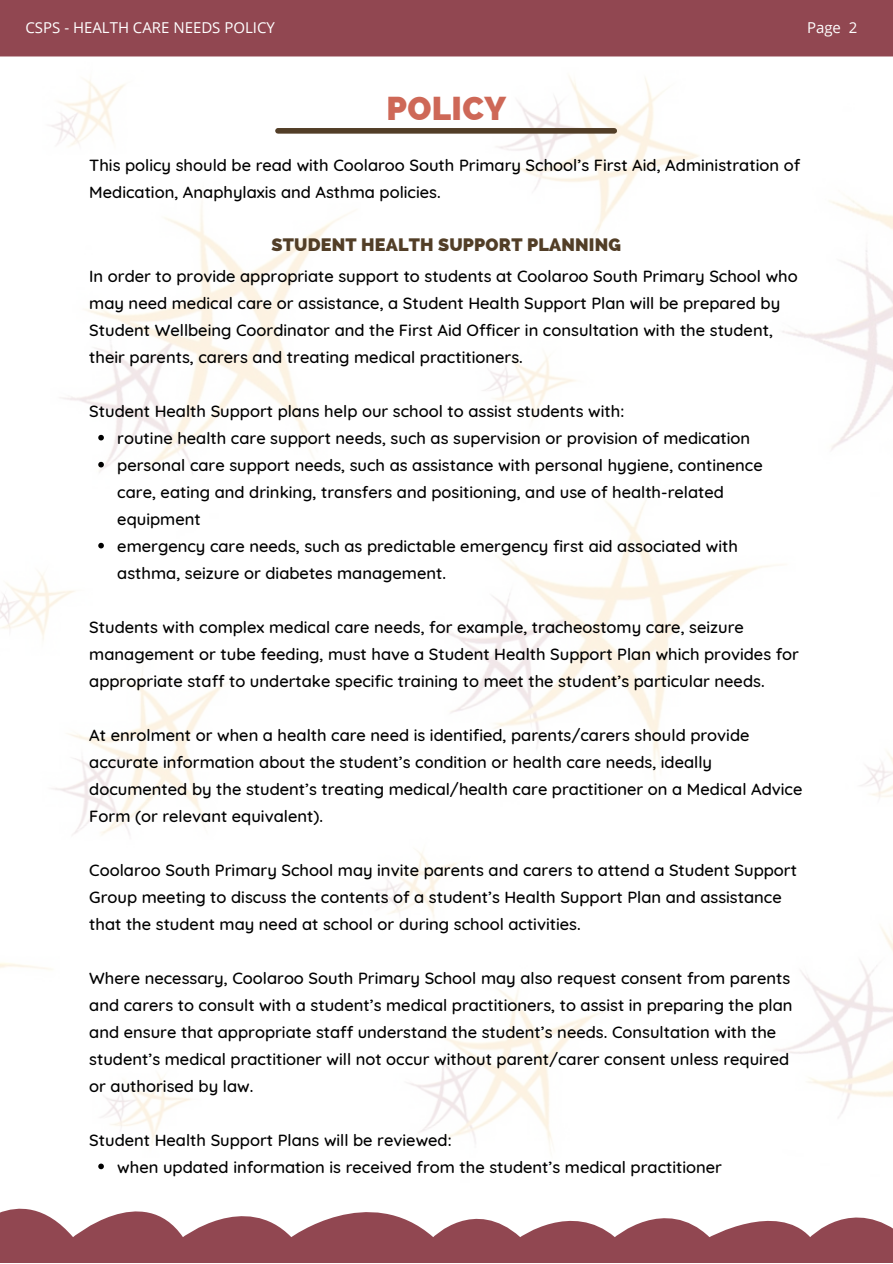
<style>
.page{position:relative;width:893px;height:1264px;background:#fff}
.page>*{position:absolute;margin:0;border:0;box-sizing:border-box;transform-origin:0 0}
.t1{font:800 33px "Raleway";letter-spacing:.01em;color:#ce6857}
.t2{font:800 18px "Raleway";letter-spacing:.01em;color:#523e27}
.t3{font:500 16.5px/27px "Quicksand";color:#000}
.t4{font:15px "Open Sans";color:#fff}
</style>
<div class="page">
<img style="left:0;top:56px;width:892px;height:1114px">
<svg style="left:0;top:1208px;width:892px;height:54px;fill:#914751"></svg>
<div style="left:0;top:0;width:892px;height:56px;background:#914751"></div>
<div style="left:278px;top:128px;width:336px;height:6px;background:#523e27"></div>
<svg style="left:98px;top:435px;width:6px;height:5px"></svg>
<svg style="left:98px;top:462px;width:6px;height:5px"></svg>
<svg style="left:98px;top:543px;width:6px;height:5px"></svg>
<svg style="left:98px;top:1163px;width:6px;height:6px"></svg>
<p class="t4" style="left:25px;top:16px;width:251px">CSPS - HEALTH CARE NEEDS POLICY</p>
<p class="t4" style="left:807px;top:16px;width:52px">Page 2</p>
<p class="t1" style="left:386px;top:89px;width:121px">POLICY</p>
<p class="t3" style="left:89px;top:151px;width:712px">This policy should be read with Coolaroo South Primary School’s First Aid, Administration of<br>Medication, Anaphylaxis and Asthma policies.</p>
<p class="t2" style="left:271px;top:234px;width:351px">STUDENT HEALTH SUPPORT PLANNING</p>
<p class="t3" style="left:89px;top:262px;width:710px">In order to provide appropriate support to students at Coolaroo South Primary School who may need medical care or assistance, a Student Health Support Plan will be prepared by Student Wellbeing Coordinator and the First Aid Officer in consultation with the student, their parents, carers and treating medical practitioners.</p>
<p class="t3" style="left:89px;top:397px;width:536px">Student Health Support plans help our school to assist students with:</p>
<p class="t3" style="left:117px;top:424px;width:634px">routine health care support needs, such as supervision or provision of medication</p>
<p class="t3" style="left:117px;top:451px;width:647px">personal care support needs, such as assistance with personal hygiene, continence care, eating and drinking, transfers and positioning, and use of health-related equipment</p>
<p class="t3" style="left:117px;top:532px;width:622px">emergency care needs, such as predictable emergency first aid associated with asthma, seizure or diabetes management.</p>
<p class="t3" style="left:89px;top:613px;width:711px">Students with complex medical care needs, for example, tracheostomy care, seizure management or tube feeding, must have a Student Health Support Plan which provides for appropriate staff to undertake specific training to meet the student’s particular needs.</p>
<p class="t3" style="left:89px;top:721px;width:714px">At enrolment or when a health care need is identified, parents/carers should provide accurate information about the student’s condition or health care needs, ideally documented by the student’s treating medical/health care practitioner on a Medical Advice Form (or relevant equivalent).</p>
<p class="t3" style="left:89px;top:856px;width:709px">Coolaroo South Primary School may invite parents and carers to attend a Student Support<br>Group meeting to discuss the contents of a student’s Health Support Plan and assistance that the student may need at school or during school activities.</p>
<p class="t3" style="left:89px;top:963px;width:704px">Where necessary, Coolaroo South Primary School may also request consent from parents and carers to consult with a student’s medical practitioners, to assist in preparing the plan and ensure that appropriate staff understand the student’s needs. Consultation with the student’s medical practitioner will not occur without parent/carer consent unless required or authorised by law.</p>
<p class="t3" style="left:89px;top:1125px;width:364px">Student Health Support Plans will be reviewed:</p>
<p class="t3" style="left:117px;top:1152px;width:606px">when updated information is received from the student’s medical practitioner</p>
</div>
